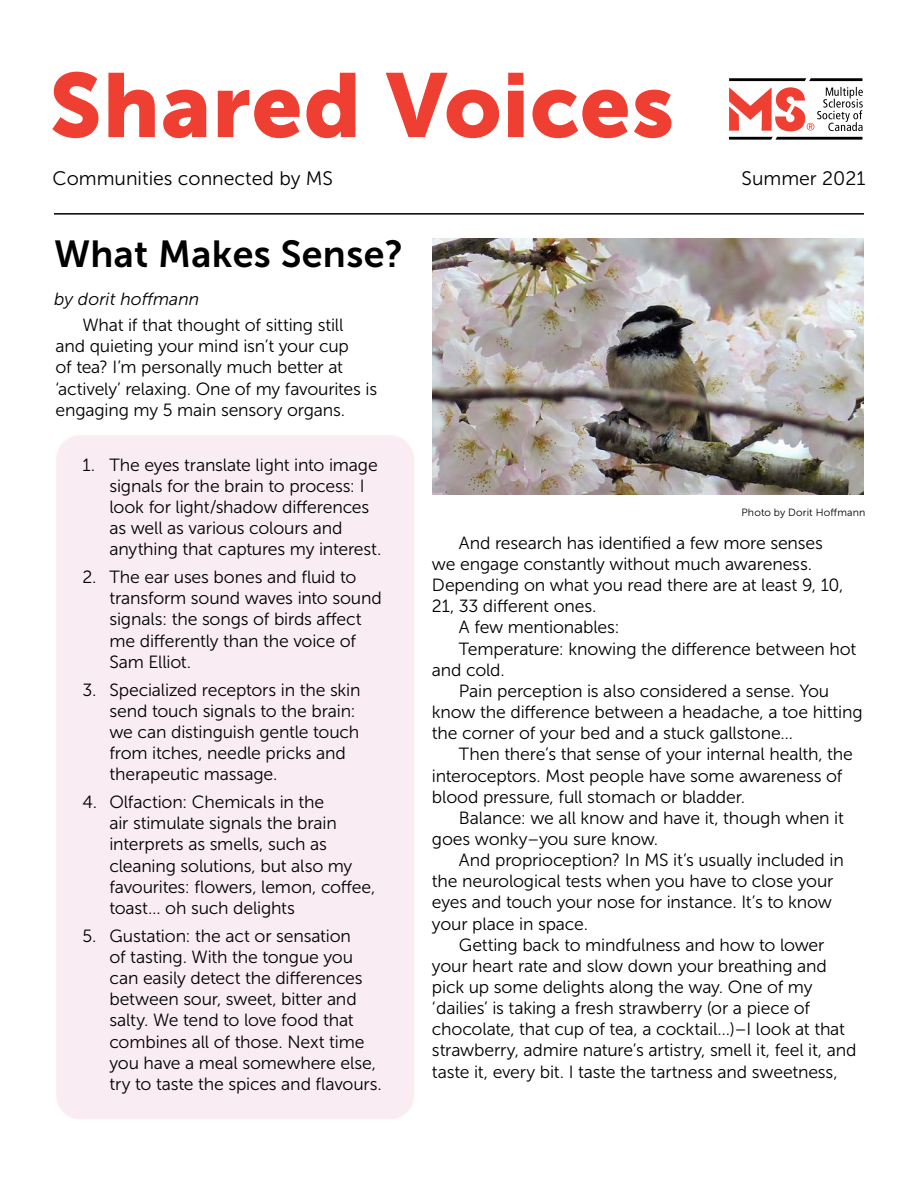
<style>
.page{position:relative;width:918px;height:1188px;background:#fff}
.page>*{position:absolute;margin:0;border:0;box-sizing:border-box;transform-origin:0 0}
.t1{font:90px "Museo Sans 900";letter-spacing:.01em;color:#ef3e32}
.t2{font:37.5px "Museo Sans 700";letter-spacing:.01em;color:#000}
.t3{font:19.5px "Museo Sans 300";color:#000}
.t4{font:17.7px/21.1px "Museo Sans 300";letter-spacing:-.01em;color:#000}
.t5{font:italic 17.7px "Museo Sans 300";color:#000}
.t6{font:10.5px "Museo Sans 300";letter-spacing:.015em;color:#000}
</style>
<div class="page">
<div style="left:56px;top:435px;width:359px;height:685px;background:#f9ecf2;border-radius:25px"></div>
<div style="left:55px;top:434px;width:360px;height:687px;border:2px solid #fff4e0;border-radius:25px"></div>
<img style="left:432px;top:238px;width:432px;height:257px">
<svg style="left:729px;top:137px;width:133px;height:3px"></svg>
<svg style="left:729px;top:78px;width:133px;height:3px"></svg>
<svg style="left:729px;top:87px;width:134px;height:44px"></svg>
<hr style="left:54px;top:213px;width:810px;height:2px;background:#000">
<h1 class="t1" style="left:50px;top:54px;width:626px">Shared Voices</h1>
<p class="t3" style="left:53px;top:168px;width:282px">Communities connected by MS</p>
<p class="t3" style="left:742px;top:168px;width:125px">Summer 2021</p>
<h2 class="t2" style="left:54px;top:233px;width:351px">What Makes Sense?</h2>
<p class="t5" style="left:54px;top:289px;width:147px">by dorit hoffmann</p>
<p class="t4" style="left:55px;top:315px;width:323px;text-indent:27px">What if that thought of sitting still and quieting your mind isn’t your cup<br>of tea? I’m personally much better at ‘actively’ relaxing. One of my favourites is engaging my 5 main sensory organs.</p>
<p class="t4" style="left:110px;top:454px;width:273px;text-indent:-27px">1. The eyes translate light into image signals for the brain to process: I look for light/shadow differences as well as various colours and anything that captures my interest.</p>
<p class="t4" style="left:110px;top:567px;width:274px;text-indent:-27px">2. The ear uses bones and fluid to transform sound waves into sound signals: the songs of birds affect me differently than the voice of<br>Sam Elliot.</p>
<p class="t4" style="left:110px;top:679px;width:253px;text-indent:-27px">3. Specialized receptors in the skin send touch signals to the brain: we can distinguish gentle touch from itches, needle pricks and therapeutic massage.</p>
<p class="t4" style="left:109px;top:792px;width:267px;text-indent:-27px">4. Olfaction: Chemicals in the<br>air stimulate signals the brain interprets as smells, such as cleaning solutions, but also my favourites: flowers, lemon, coffee, toast… oh such delights</p>
<p class="t4" style="left:109px;top:925px;width:274px;text-indent:-27px">5. Gustation: the act or sensation<br>of tasting. With the tongue you can easily detect the differences between sour, sweet, bitter and salty. We tend to love food that combines all of those. Next time you have a meal somewhere else, try to taste the spices and flavours.</p>
<p class="t6" style="left:742px;top:507px;width:125px">Photo by Dorit Hoffmann</p>
<p class="t4" style="left:459px;top:532px;width:365px">And research has identified a few more senses</p>
<p class="t4" style="left:432px;top:554px;width:382px">we engage constantly without much awareness.</p>
<p class="t4" style="left:432px;top:575px;width:413px">Depending on what you read there are at least 9, 10,</p>
<p class="t4" style="left:432px;top:596px;width:166px">21, 33 different ones.</p>
<p class="t4" style="left:459px;top:617px;width:162px">A few mentionables:</p>
<p class="t4" style="left:459px;top:638px;width:399px">Temperature: knowing the difference between hot</p>
<p class="t4" style="left:432px;top:659px;width:74px">and cold.</p>
<p class="t4" style="left:459px;top:680px;width:372px">Pain perception is also considered a sense. You</p>
<p class="t4" style="left:432px;top:702px;width:432px">know the difference between a headache, a toe hitting</p>
<p class="t4" style="left:432px;top:723px;width:363px">the corner of your bed and a stuck gallstone…</p>
<p class="t4" style="left:459px;top:744px;width:395px">Then there’s that sense of your internal health, the</p>
<p class="t4" style="left:432px;top:765px;width:412px">interoceptors. Most people have some awareness of</p>
<p class="t4" style="left:432px;top:786px;width:315px">blood pressure, full stomach or bladder.</p>
<p class="t4" style="left:459px;top:807px;width:386px">Balance: we all know and have it, though when it</p>
<p class="t4" style="left:432px;top:828px;width:228px">goes wonky–you sure know.</p>
<p class="t4" style="left:459px;top:850px;width:386px">And proprioception? In MS it’s usually included in</p>
<p class="t4" style="left:432px;top:871px;width:403px">the neurological tests when you have to close your</p>
<p class="t4" style="left:432px;top:892px;width:402px">eyes and touch your nose for instance. It’s to know</p>
<p class="t4" style="left:432px;top:913px;width:158px">your place in space.</p>
<p class="t4" style="left:459px;top:934px;width:367px">Getting back to mindfulness and how to lower</p>
<p class="t4" style="left:432px;top:955px;width:396px">your heart rate and slow down your breathing and</p>
<p class="t4" style="left:432px;top:977px;width:382px">pick up some delights along the way. One of my</p>
<p class="t4" style="left:432px;top:998px;width:380px">‘dailies’ is taking a fresh strawberry (or a piece of</p>
<p class="t4" style="left:432px;top:1019px;width:415px">chocolate, that cup of tea, a cocktail…)–I look at that</p>
<p class="t4" style="left:432px;top:1040px;width:426px">strawberry, admire nature’s artistry, smell it, feel it, and</p>
<p class="t4" style="left:432px;top:1061px;width:407px">taste it, every bit. I taste the tartness and sweetness,</p>
</div>
